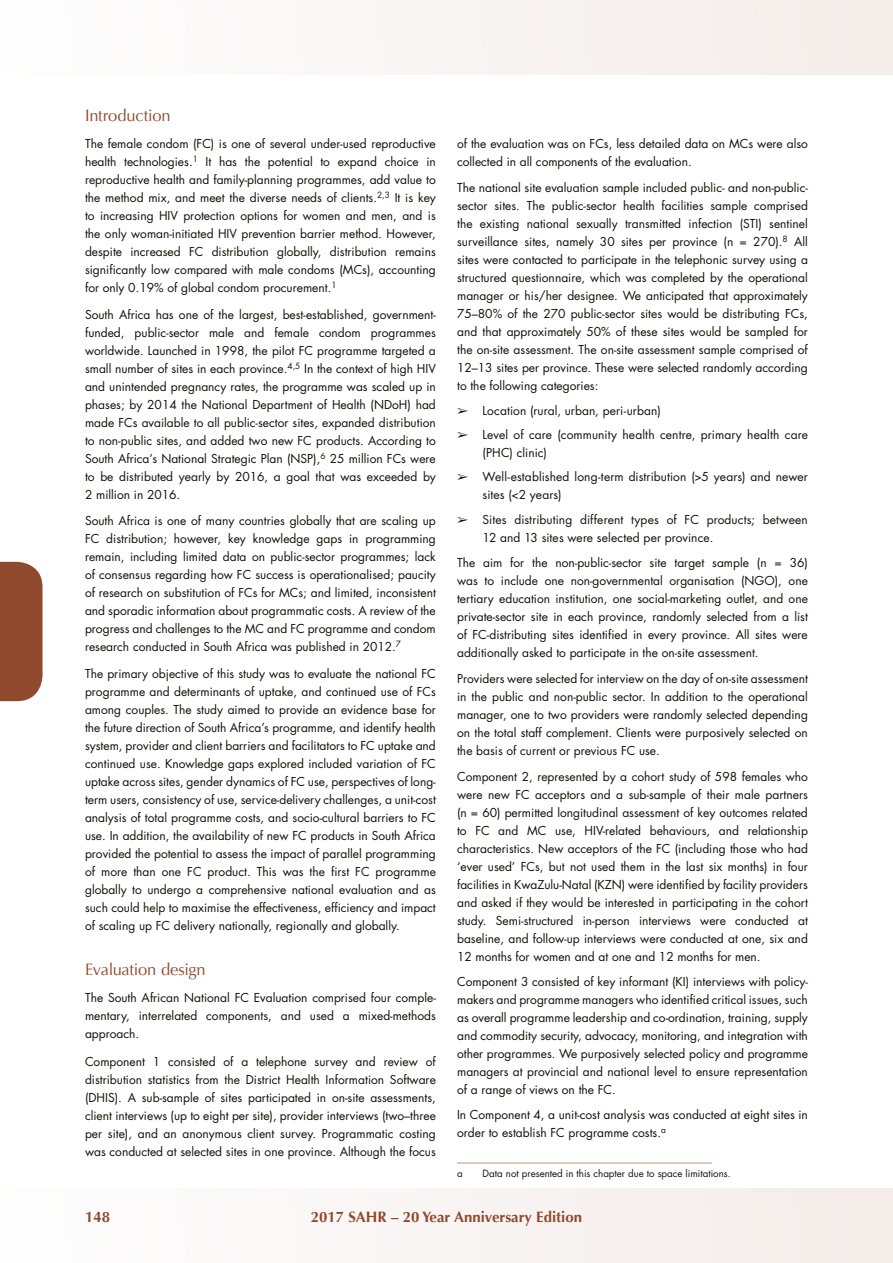
<style>
.page{position:relative;width:893px;height:1263px;background:#fff}
.page>*{position:absolute;margin:0;border:0;box-sizing:border-box;transform-origin:0 0}
.t1{font:16.5px "Optima";letter-spacing:-.015em;color:#90492d}
.t2{font:700 15px "Optima";color:#90492d}
.t3{font:12px/18px "Futura";color:#141006;text-align:justify}
.t4{font:9.75px "Futura";color:#141006}
</style>
<div class="page">
<div style="left:0;top:1188px;width:893px;height:75px;background:#f9f5f4"></div>
<div style="left:0;top:0;width:893px;height:74px;background:#f9f5f4"></div>
<div style="left:0;top:562px;width:43px;height:139px;background:#90492d"></div>
<hr style="left:457px;top:1163px;width:255px;height:1px;background:#bd9281">
<h1 class="t1" style="left:85px;top:106px;width:87px">Introduction</h1>
<p class="t3" style="left:85px;top:134px;width:352px">The female condom (FC) is one of several under-used reproductive health technologies.<sup>1</sup> It has the potential to expand choice in reproductive health and family-planning programmes, add value to the method mix, and meet the diverse needs of clients.<sup>2,3</sup> It is key to increasing HIV protection options for women and men, and is the only woman-initiated HIV prevention barrier method. However, despite increased FC distribution globally, distribution remains significantly low compared with male condoms (MCs), accounting for only 0.19% of global condom procurement.<sup>1</sup></p>
<p class="t3" style="left:85px;top:305px;width:352px">South Africa has one of the largest, best-established, government&shy;funded, public-sector male and female condom programmes worldwide. Launched in 1998, the pilot FC programme targeted a small number of sites in each province.<sup>4,5</sup> In the context of high HIV and unintended pregnancy rates, the programme was scaled up in phases; by 2014 the National Department of Health (NDoH) had made FCs available to all public-sector sites, expanded distribution to non-public sites, and added two new FC products. According to South Africa’s National Strategic Plan (NSP),<sup>6</sup> 25 million FCs were to be distributed yearly by 2016, a goal that was exceeded by 2 million in 2016.</p>
<p class="t3" style="left:85px;top:511px;width:352px">South Africa is one of many countries globally that are scaling up FC distribution; however, key knowledge gaps in programming remain, including limited data on public-sector programmes; lack of consensus regarding how FC success is operationalised; paucity of research on substitution of FCs for MCs; and limited, inconsistent and sporadic information about programmatic costs. A review of the progress and challenges to the MC and FC programme and condom research conducted in South Africa was published in 2012.<sup>7</sup></p>
<p class="t3" style="left:85px;top:664px;width:352px">The primary objective of this study was to evaluate the national FC programme and determinants of uptake, and continued use of FCs among couples. The study aimed to provide an evidence base for the future direction of South Africa’s programme, and identify health system, provider and client barriers and facilitators to FC uptake and continued use. Knowledge gaps explored included variation of FC uptake across sites, gender dynamics of FC use, perspectives of long&shy;term users, consistency of use, service-delivery challenges, a unit-cost analysis of total programme costs, and socio-cultural barriers to FC use. In addition, the availability of new FC products in South Africa provided the potential to assess the impact of parallel programming of more than one FC product. This was the first FC programme globally to undergo a comprehensive national evaluation and as such could help to maximise the effectiveness, efficiency and impact of scaling up FC delivery nationally, regionally and globally.</p>
<h1 class="t1" style="left:85px;top:960px;width:122px">Evaluation design</h1>
<p class="t3" style="left:85px;top:989px;width:352px">The South African National FC evaluation comprised four comple&shy;mentary, interrelated components, and used a mixed-methods approach.</p>
<p class="t3" style="left:85px;top:1052px;width:352px">Component 1 consisted of a telephone survey and review of distribution statistics from the District Health Information Software (DHIS). A sub-sample of sites participated in on-site assessments, client interviews (up to eight per site), provider interviews (two–three per site), and an anonymous client survey. Programmatic costing was conducted at selected sites in one province. Although the focus</p>
<p class="t3" style="left:457px;top:134px;width:352px">of the evaluation was on FCs, less detailed data on MCs were also collected in all components of the evaluation.</p>
<p class="t3" style="left:457px;top:179px;width:352px">The national site evaluation sample included public- and non-public&shy;sector sites. The public-sector health facilities sample comprised the existing national sexually transmitted infection (STI) sentinel surveillance sites, namely 30 sites per province (n = 270).<sup>8</sup> All sites were contacted to participate in the telephonic survey using a structured questionnaire, which was completed by the operational manager or his/her designee. We anticipated that approximately 75–80% of the 270 public-sector sites would be distributing FCs, and that approximately 50% of these sites would be sampled for the on-site assessment. The on-site assessment sample comprised of 12–13 sites per province. These were selected randomly according to the following categories:</p>
<p class="t3" style="left:457px;top:401px;width:205px">➢ location (rural, urban, peri-urban)</p>
<p class="t3" style="left:483px;top:425px;width:327px;text-indent:-26px">➢ level of care (community health centre, primary health care (PHC) clinic)</p>
<p class="t3" style="left:483px;top:468px;width:327px;text-indent:-26px">➢ well-established long-term distribution (&gt;5 years) and newer sites (&lt;2 years)</p>
<p class="t3" style="left:483px;top:510px;width:327px;text-indent:-26px">➢ sites distributing different types of FC products; between<br>12 and 13 sites were selected per province.</p>
<p class="t3" style="left:457px;top:554px;width:352px">The aim for the non-public-sector site target sample (n = 36) was to include one non-governmental organisation (NGO), one tertiary education institution, one social-marketing outlet, and one private-sector site in each province, randomly selected from a list of FC-distributing sites identified in every province. All sites were additionally asked to participate in the on-site assessment.</p>
<p class="t3" style="left:457px;top:669px;width:352px">Providers were selected for interview on the day of on-site assessment in the public and non-public sector. In addition to the operational manager, one to two providers were randomly selected depending on the total staff complement. Clients were purposively selected on the basis of current or previous FC use.</p>
<p class="t3" style="left:457px;top:767px;width:352px">Component 2, represented by a cohort study of 598 females who were new FC acceptors and a sub-sample of their male partners (n = 60) permitted longitudinal assessment of key outcomes related to FC and MC use, HIV-related behaviours, and relationship characteristics. New acceptors of the FC (including those who had ‘ever used’ FCs, but not used them in the last six months) in four facilities in KwaZulu-Natal (KZN) were identified by facility providers and asked if they would be interested in participating in the cohort study. Semi-structured in-person interviews were conducted at baseline, and follow-up interviews were conducted at one, six and 12 months for women and at one and 12 months for men.</p>
<p class="t3" style="left:457px;top:973px;width:352px">Component 3 consisted of key informant (KI) interviews with policy&shy;makers and programme managers who identified critical issues, such as overall programme leadership and co-ordination, training, supply and commodity security, advocacy, monitoring, and integration with other programmes. We purposively selected policy and programme managers at provincial and national level to ensure representation of a range of views on the FC.</p>
<p class="t3" style="left:457px;top:1105px;width:352px">In Component 4, a unit-cost analysis was conducted at eight sites in order to establish FC programme costs.<sup>a</sup></p>
<p class="t4" style="left:457px;top:1166px;width:7px">a</p>
<p class="t4" style="left:483px;top:1166px;width:250px">Data not presented in this chapter due to space limitations.</p>
<p class="t2" style="left:85px;top:1208px;width:27px">148</p>
<p class="t2" style="left:311px;top:1208px;width:273px">2017 SAHR – 20 Year Anniversary Edition</p>
</div>
